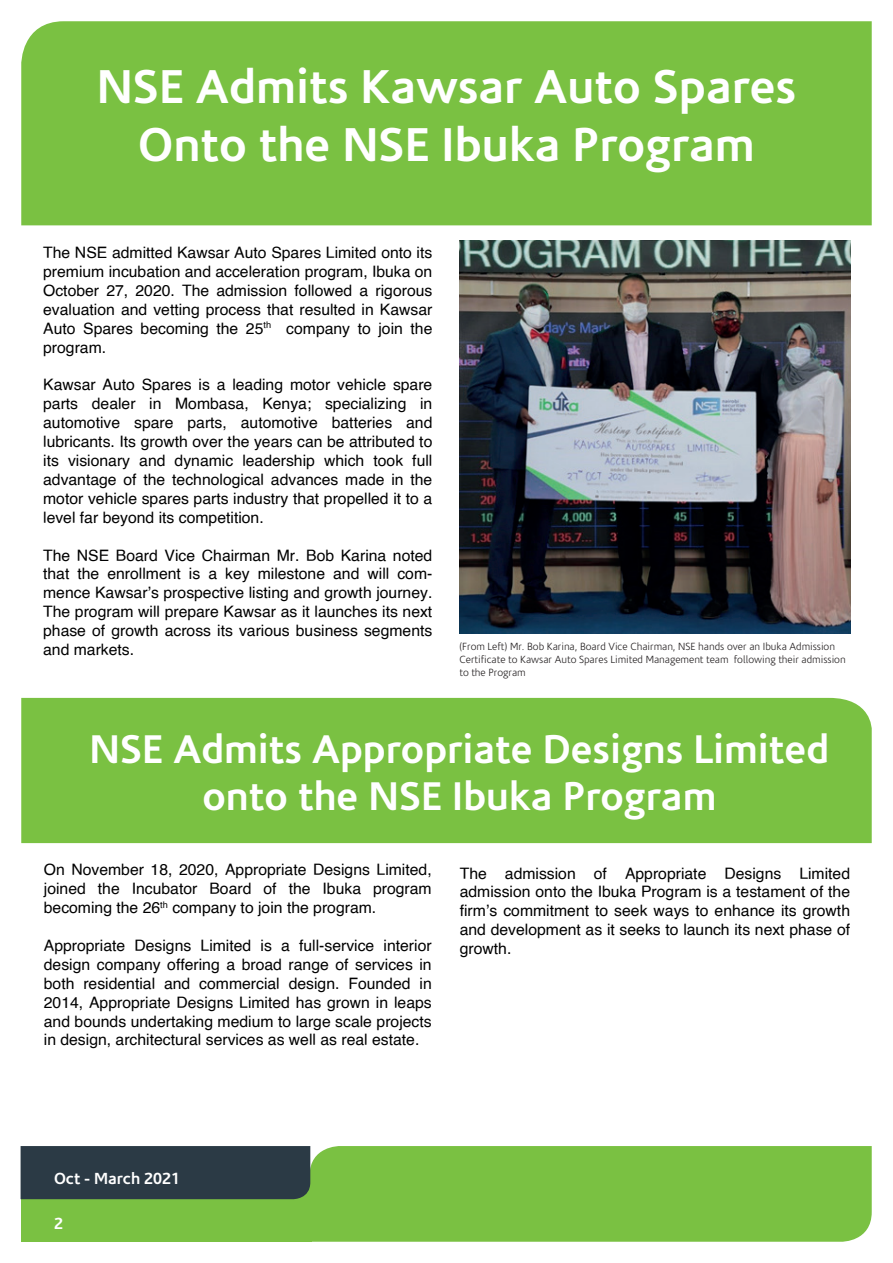
<style>
.page{position:relative;width:893px;height:1263px;background:#fff}
.page>*{position:absolute;margin:0;border:0;box-sizing:border-box;transform-origin:0 0}
.t1{font:700 48px/57.6px "Corisande";color:#fff;text-align:center}
.t2{font:700 40.5px/46.5px "Corisande";color:#fff;text-align:center}
.t3{font:700 16.35px "Corisande";color:#fff}
.t4{font:15.75px/18.9px "Helvetica";color:#000001;text-align:justify}
.t5{font:300 10.5px/12.6px "Corisande";color:#231f20}
</style>
<div class="page">
<div style="left:21px;top:21px;width:851px;height:204px;background:#7ac142"></div>
<div style="left:310px;top:1146px;width:562px;height:96px;background:#7ac142"></div>
<div style="left:21px;top:1172px;width:290px;height:70px;background:#7ac142"></div>
<div style="left:21px;top:1146px;width:289px;height:53px;background:#2b3a45"></div>
<div style="left:21px;top:698px;width:851px;height:145px;background:#7ac142"></div>
<img style="left:459px;top:241px;width:391px;height:392px">
<h1 class="t1" style="left:97px;top:58px;width:701px">NSE Admits Kawsar Auto Spares<br>Onto the NSE Ibuka Program</h1>
<p class="t4" style="left:43px;top:244px;width:391px">The NSE admitted Kawsar Auto Spares Limited onto its premium incubation and acceleration program, Ibuka on October 27, 2020. The admission followed a rigorous evaluation and vetting process that resulted in Kawsar Auto Spares becoming the 25<sup>th</sup> company to join the program.</p>
<p class="t4" style="left:43px;top:376px;width:391px">Kawsar Auto Spares is a leading motor vehicle spare parts dealer in Mombasa, Kenya; specializing in automotive spare parts, automotive batteries and lubricants. Its growth over the years can be attributed to its visionary and dynamic leadership which took full advantage of the technological advances made in the motor vehicle spares parts industry that propelled it to a level far beyond its competition.</p>
<p class="t4" style="left:43px;top:546px;width:391px">The NSE Board Vice Chairman Mr. Bob Karina noted that the enrollment is a key milestone and will com&shy;mence Kawsar’s prospective listing and growth journey.<br>The program will prepare Kawsar as it launches its next phase of growth across its various business segments and markets.</p>
<p class="t5" style="left:459px;top:641px;width:388px">(From Left) Mr. Bob Karina, Board Vice Chairman, NSE hands over an Ibuka Admission<br>Certificate to Kawsar Auto Spares Limited Management team following their admission to the Program</p>
<h2 class="t2" style="left:90px;top:726px;width:741px">NSE Admits Appropriate Designs Limited onto the NSE Ibuka Program</h2>
<p class="t4" style="left:44px;top:861px;width:389px">On November 18, 2020, Appropriate Designs Limited, joined the Incubator Board of the Ibuka program becoming the 26<sup>th</sup> company to join the program.</p>
<p class="t4" style="left:44px;top:936px;width:389px">Appropriate Designs Limited is a full-service interior design company offering a broad range of services in both residential and commercial design. Founded in 2014, Appropriate Designs Limited has grown in leaps and bounds undertaking medium to large scale projects in design, architectural services as well as real estate.</p>
<p class="t4" style="left:460px;top:864px;width:392px">The admission of Appropriate Designs Limited admission onto the Ibuka Program is a testament of the firm’s commitment to seek ways to enhance its growth and development as it seeks to launch its next phase of growth.</p>
<p class="t3" style="left:54px;top:1168px;width:127px">Oct - March 2021</p>
<p class="t3" style="left:54px;top:1214px;width:10px">2</p>
</div>
